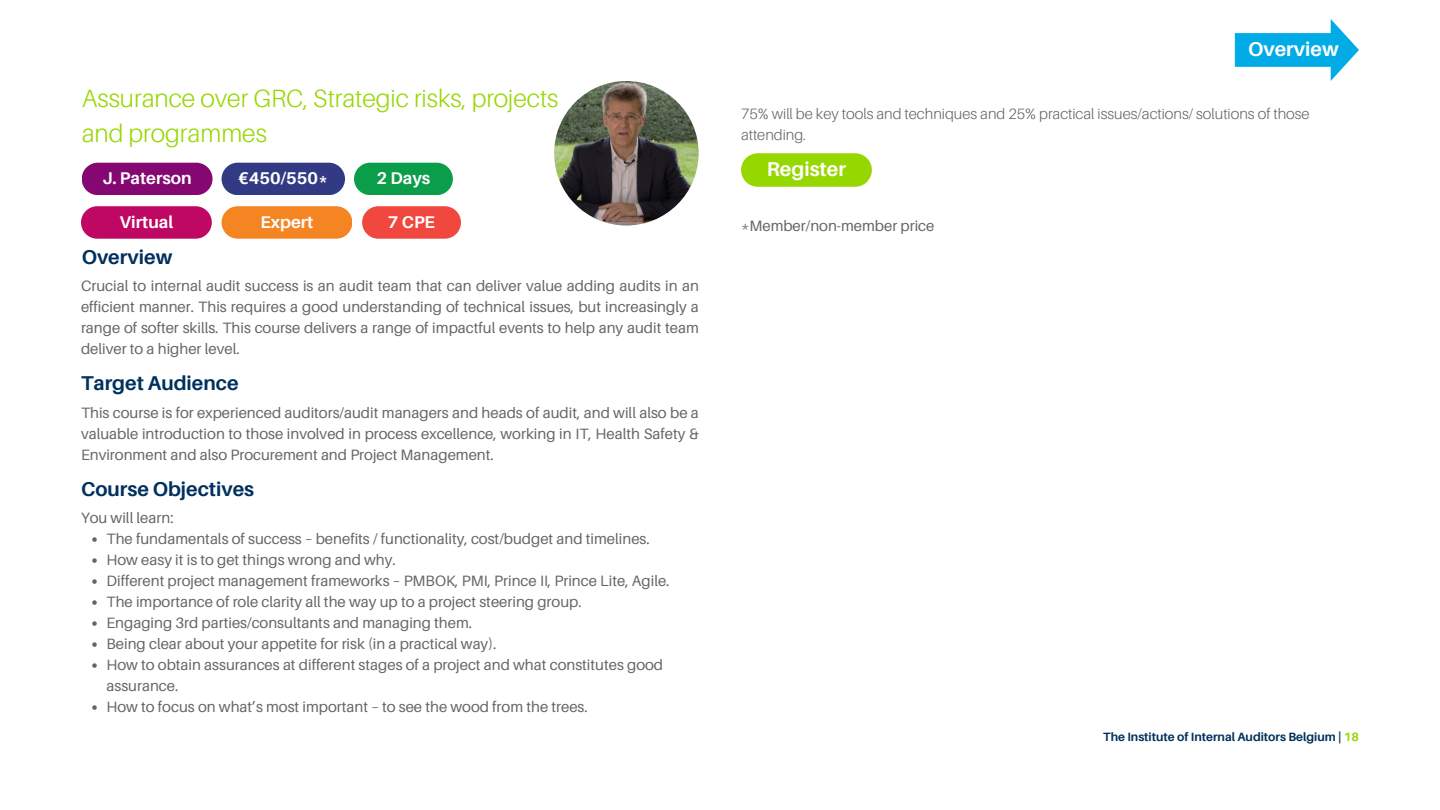
<style>
.page{position:relative;width:1440px;height:810px;background:#fff}
.page>*{position:absolute;margin:0;border:0;box-sizing:border-box;transform-origin:0 0}
.t1{font:300 25px/34.5px "Aileron";color:#97d700}
.t2{font:700 20px "Aileron";color:#00305e}
.t3{font:700 20px "Aileron";color:#fff}
.t4{font:700 17px "Aileron";color:#fff}
.t5{font:15px/21px "Aileron";color:#65656a;text-align:justify}
.t6{font:300 15px/21px "Aileron";color:#65656a}
.t7{font:700 12px "Aileron";color:#00305e}
.s1{color:#97d700}
</style>
<div class="page">
<div style="left:354px;top:163px;width:99px;height:32px;background:#0b9e4a;border-radius:16px"></div>
<div style="left:222px;top:163px;width:123px;height:32px;background:#323a84;border-radius:16px"></div>
<div style="left:82px;top:163px;width:130px;height:32px;background:#840772;border-radius:16px"></div>
<div style="left:81px;top:206px;width:131px;height:33px;background:#bf0864;border-radius:16px"></div>
<svg style="left:741px;top:153px;width:131px;height:34px;background:#9ed911"></svg>
<img style="left:554px;top:81px;width:145px;height:144px;border-radius:50%">
<svg style="left:1235px;top:19px;width:124px;height:62px"></svg>
<svg style="left:92px;top:537px;width:5px;height:5px"></svg>
<svg style="left:92px;top:558px;width:5px;height:5px"></svg>
<svg style="left:92px;top:579px;width:5px;height:5px"></svg>
<svg style="left:92px;top:600px;width:5px;height:5px"></svg>
<svg style="left:92px;top:621px;width:5px;height:5px"></svg>
<svg style="left:92px;top:642px;width:5px;height:5px"></svg>
<svg style="left:92px;top:663px;width:5px;height:5px"></svg>
<svg style="left:92px;top:705px;width:5px;height:5px"></svg>
<div style="left:222px;top:206px;width:130px;height:33px;background:#f58423;border-radius:16px"></div>
<div style="left:362px;top:206px;width:99px;height:33px;background:#f0483e;border-radius:16px"></div>
<h2 class="t3" style="left:1248px;top:37px;width:92px">Overview</h2>
<h1 class="t1" style="left:82px;top:81px;width:478px">Assurance over GRC, Strategic risks, projects and programmes</h1>
<p class="t4" style="left:102px;top:168px;width:91px">J. Paterson</p>
<p class="t4" style="left:238px;top:168px;width:92px">€450/550*</p>
<p class="t4" style="left:376px;top:168px;width:55px">2 Days</p>
<p class="t4" style="left:120px;top:211px;width:55px">Virtual</p>
<p class="t6" style="left:741px;top:103px;width:570px">75% will be key tools and techniques and 25% practical issues/actions/ solutions of those attending.</p>
<h2 class="t3" style="left:767px;top:157px;width:81px">Register</h2>
<p class="t4" style="left:260px;top:211px;width:54px">Expert</p>
<p class="t4" style="left:388px;top:211px;width:49px">7 CPE</p>
<p class="t5" style="left:741px;top:215px;width:195px">*Member/non-member price</p>
<h2 class="t2" style="left:82px;top:244px;width:92px">Overview</h2>
<p class="t5" style="left:81px;top:275px;width:619px">Crucial to internal audit success is an audit team that can deliver value adding audits in an efficient manner. This requires a good understanding of technical issues, but increasingly a range of softer skills. This course delivers a range of impactful events to help any audit team deliver to a higher level.</p>
<h2 class="t2" style="left:81px;top:371px;width:159px">Target Audience</h2>
<p class="t5" style="left:81px;top:401px;width:619px">This course is for experienced auditors/audit managers and heads of audit, and will also be a valuable introduction to those involved in process excellence, working in IT, Health Safety &amp; Environment and also Procurement and Project Management.</p>
<h2 class="t2" style="left:81px;top:476px;width:175px">Course Objectives</h2>
<p class="t5" style="left:106px;top:507px;width:565px;text-align:left;text-indent:-26px">You will learn:<br>The fundamentals of success – benefits / functionality, cost/budget and timelines.<br>How easy it is to get things wrong and why.<br>Different project management frameworks – PMBOK, PMI, Prince II, Prince Lite, Agile.<br>The importance of role clarity all the way up to a project steering group.<br>Engaging 3rd parties/consultants and managing them.<br>Being clear about your appetite for risk (in a practical way).<br>How to obtain assurances at different stages of a project and what constitutes good assurance.<br>How to focus on what’s most important – to see the wood from the trees.</p>
<p class="t7" style="left:1103px;top:729px;width:257px">The Institute of Internal Auditors Belgium | <span class="s1">18</span></p>
</div>
